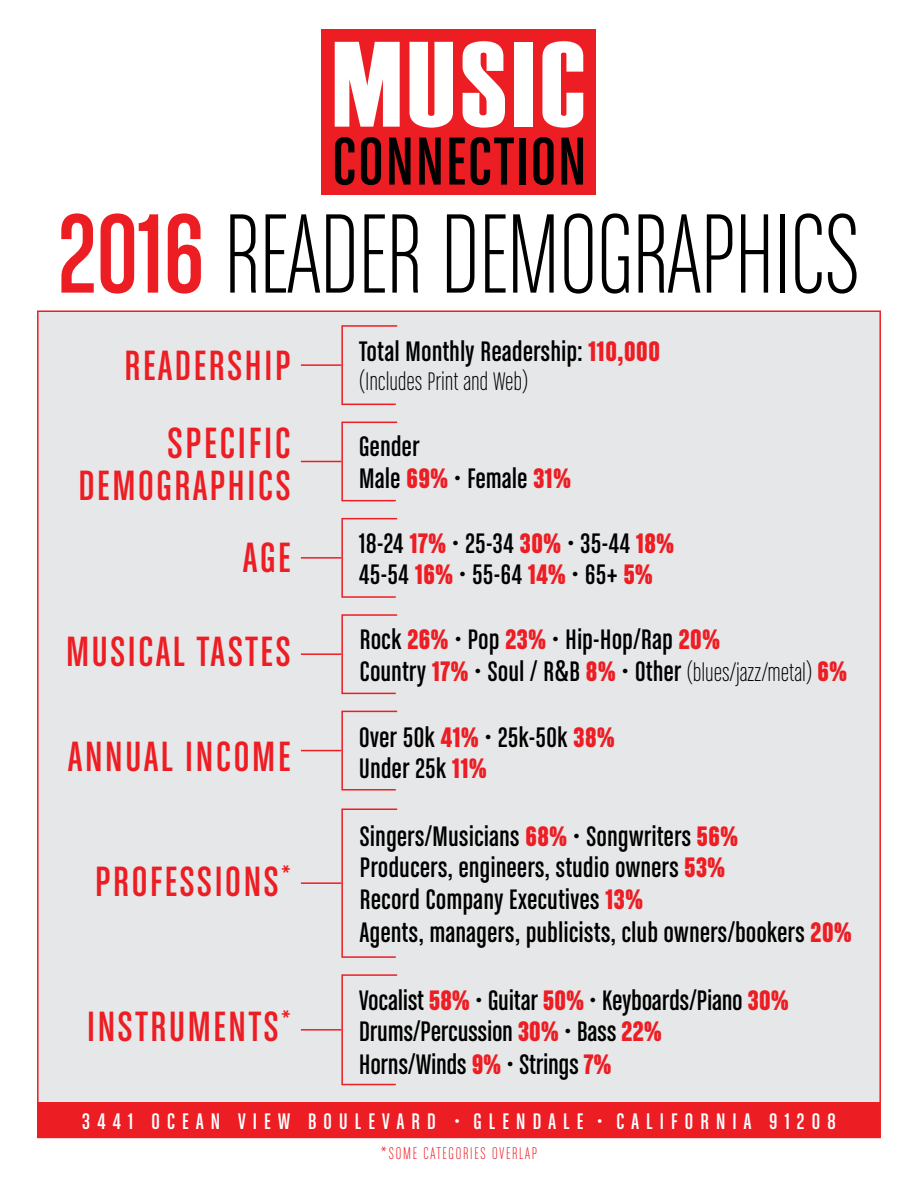
<style>
.page{position:relative;width:918px;height:1188px;background:#fff}
.page>*{position:absolute;margin:0;border:0;box-sizing:border-box;transform-origin:0 0}
.t1{font:120px "Chalet Comprime Milan Sixty";color:#000}
.t2{font:46.5px "Chalet Comprime Cologne Sixty";letter-spacing:.06em;color:#ed1d24}
.t3{font:45px "Chalet Comprime Cologne Sixty";letter-spacing:.06em;color:#ed1d24}
.t4{font:30px/33px "Chalet Comprime Cologne Sixty";letter-spacing:.02em;color:#000}
.t5{font:27px "Chalet Comprime Milan Sixty";letter-spacing:.02em;color:#000}
.t6{font:24px "Chalet Comprime Cologne Sixty";letter-spacing:.3em;color:#fff}
.t7{font:18px "Chalet Comprime Milan Sixty";letter-spacing:.1em;color:#ed1d24}
.s1{font-family:"Chalet Comprime Cologne Sixty";color:#ed1d24}
.s2{font-family:"Chalet Comprime Hong Kong Sixty";color:#ed1d24}
.s3{font-family:"Chalet Comprime Milan Sixty";font-size:27px}
</style>
<div class="page">
<div style="left:37px;top:310px;width:844px;height:828px;background:#e6e7e8;border:2px solid #ed1d24"></div>
<div style="left:38px;top:1103px;width:842px;height:35px;background:#ed1d24"></div>
<div style="left:322px;top:29px;width:274px;height:166px;background:#ed1d24"></div>
<svg style="left:335px;top:42px;width:65px;height:85px;background:#fcdadb"></svg>
<svg style="left:409px;top:42px;width:44px;height:86px;background:#fbd7d8"></svg>
<svg style="left:463px;top:41px;width:42px;height:87px"></svg>
<div style="left:515px;top:42px;width:18px;height:85px;background:#fff"></div>
<svg style="left:542px;top:41px;width:41px;height:87px"></svg>
<svg style="left:335px;top:137px;width:19px;height:48px"></svg>
<svg style="left:361px;top:137px;width:20px;height:48px"></svg>
<svg style="left:389px;top:138px;width:22px;height:47px"></svg>
<svg style="left:419px;top:138px;width:22px;height:47px"></svg>
<svg style="left:449px;top:138px;width:16px;height:47px"></svg>
<svg style="left:471px;top:137px;width:43px;height:48px"></svg>
<div style="left:519px;top:138px;width:7px;height:47px;background:#000"></div>
<svg style="left:533px;top:137px;width:21px;height:48px"></svg>
<svg style="left:562px;top:138px;width:21px;height:47px"></svg>
<svg style="left:341px;top:325px;width:57px;height:81px"></svg>
<hr style="left:301px;top:364px;width:40px;height:2px;background:#ed1d24">
<svg style="left:341px;top:974px;width:57px;height:112px"></svg>
<hr style="left:301px;top:1029px;width:40px;height:2px;background:#ed1d24">
<svg style="left:341px;top:421px;width:57px;height:81px"></svg>
<hr style="left:301px;top:461px;width:40px;height:1px;background:#ed1d24">
<svg style="left:341px;top:517px;width:57px;height:81px"></svg>
<hr style="left:301px;top:557px;width:40px;height:2px;background:#ed1d24">
<svg style="left:341px;top:614px;width:57px;height:81px"></svg>
<hr style="left:301px;top:653px;width:40px;height:2px;background:#ed1d24">
<svg style="left:341px;top:710px;width:57px;height:81px"></svg>
<hr style="left:301px;top:750px;width:40px;height:1px;background:#ed1d24">
<svg style="left:341px;top:808px;width:57px;height:150px"></svg>
<hr style="left:301px;top:882px;width:40px;height:2px;background:#ed1d24">
<p class="t1" style="left:58px;top:189px;width:803px"><span class="s1">2016</span> READER DEMOGRAPHICS</p>
<p class="t3" style="left:125px;top:340px;width:167px">READERSHIP</p>
<p class="t2" style="left:168px;top:417px;width:124px">SPECIFIC</p>
<p class="t3" style="left:78px;top:460px;width:214px">DEMOGRAPHICS</p>
<p class="t3" style="left:243px;top:532px;width:49px">AGE</p>
<p class="t3" style="left:66px;top:627px;width:226px">MUSICAL TASTES</p>
<p class="t3" style="left:68px;top:732px;width:224px">ANNUAL INCOME</p>
<p class="t3" style="left:95px;top:856px;width:197px">PROFESSIONS<sup>*</sup></p>
<p class="t3" style="left:87px;top:1002px;width:205px">INSTRUMENTS<sup>*</sup></p>
<p class="t4" style="left:359px;top:335px;width:302px">Total Monthly Readership: <span class="s2">110,000</span></p>
<p class="t5" style="left:359px;top:367px;width:171px">(Includes Print and Web)</p>
<p class="t4" style="left:359px;top:430px;width:62px">Gender</p>
<p class="t4" style="left:359px;top:461px;width:213px">Male <span class="s2">69%</span> • Female <span class="s2">31%</span></p>
<p class="t4" style="left:359px;top:526px;width:316px">18-24 <span class="s2">17%</span> • 25-34 <span class="s2">30%</span> • 35-44 <span class="s2">18%</span></p>
<p class="t4" style="left:359px;top:557px;width:295px">45-54 <span class="s2">16%</span> • 55-64 <span class="s2">14%</span> • 65+ <span class="s2">5%</span></p>
<p class="t4" style="left:360px;top:622px;width:361px">Rock <span class="s2">26%</span> • Pop <span class="s2">23%</span> • Hip-Hop/Rap <span class="s2">20%</span></p>
<p class="t4" style="left:360px;top:654px;width:489px">Country <span class="s2">17%</span> • Soul / R&amp;B <span class="s2">8%</span> • Other <span class="s3">(blues/jazz/metal)</span> <span class="s2">6%</span></p>
<p class="t4" style="left:359px;top:720px;width:257px">Over 50k <span class="s2">41%</span> • 25k-50k <span class="s2">38%</span></p>
<p class="t4" style="left:359px;top:752px;width:129px">Under 25k <span class="s2">11%</span></p>
<p class="t4" style="left:360px;top:819px;width:380px">Singers/Musicians <span class="s2">68%</span> • Songwriters <span class="s2">56%</span></p>
<p class="t4" style="left:360px;top:851px;width:367px">Producers, engineers, studio owners <span class="s2">53%</span></p>
<p class="t4" style="left:360px;top:882px;width:284px">Record Company Executives <span class="s2">13%</span></p>
<p class="t4" style="left:360px;top:915px;width:493px">Agents, managers, publicists, club owners/bookers <span class="s2">20%</span></p>
<p class="t4" style="left:359px;top:983px;width:431px">Vocalist <span class="s2">58%</span> • Guitar <span class="s2">50%</span> • Keyboards/Piano <span class="s2">30%</span></p>
<p class="t4" style="left:359px;top:1014px;width:304px">Drums/Percussion <span class="s2">30%</span> • Bass <span class="s2">22%<br></span>Horns/Winds <span class="s2">9%</span> • Strings <span class="s2">7%</span></p>
<p class="t6" style="left:82px;top:1108px;width:755px">3441 OCEAN VIEW BOULEVARD • GLENDALE • CALIFORNIA 91208</p>
<p class="t7" style="left:381px;top:1143px;width:158px">*SOME CATEGORIES OVERLAP</p>
</div>
